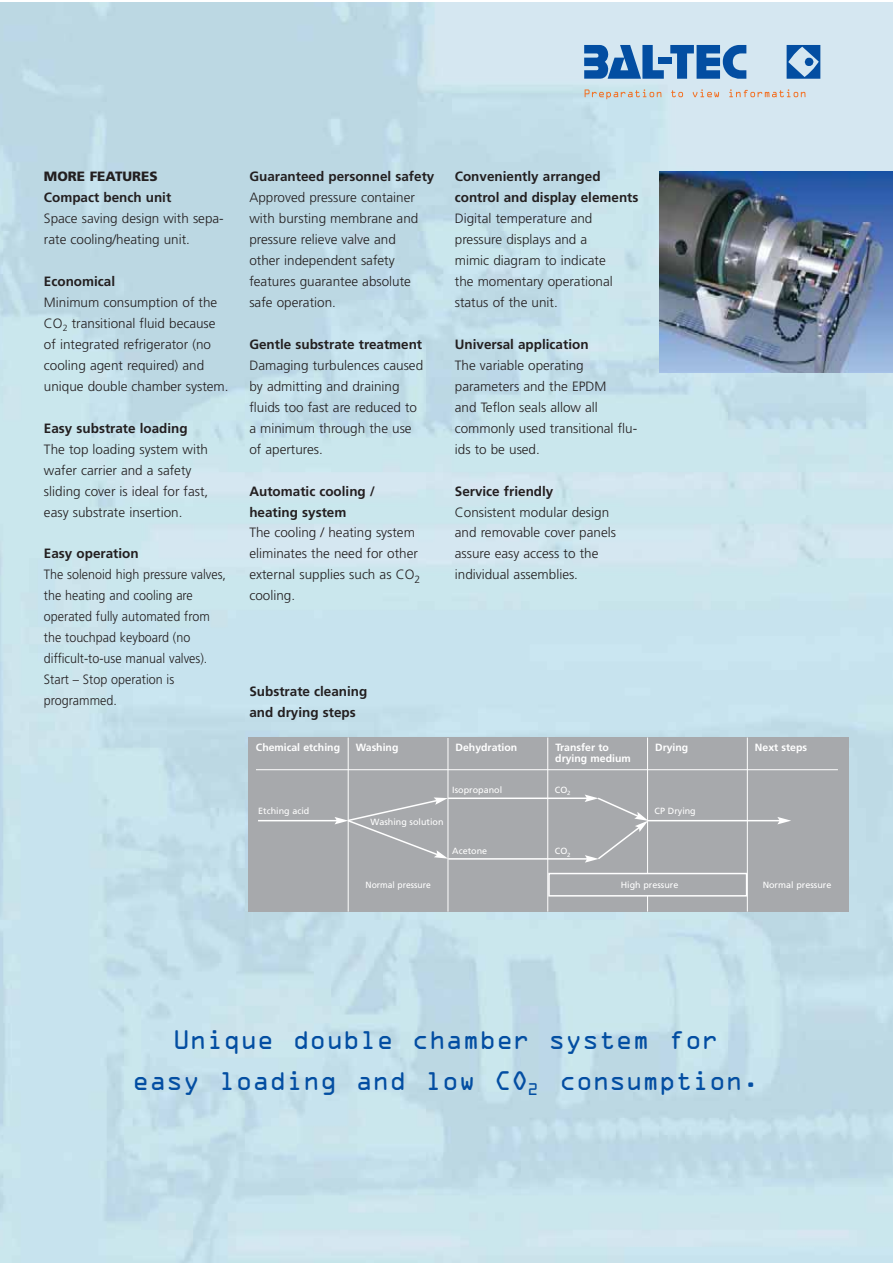
<style>
.page{position:relative;width:893px;height:1263px;background:#fff}
.page>*{position:absolute;margin:0;border:0;box-sizing:border-box;transform-origin:0 0}
.t1{font:24.15px/40.3px "OCRA";letter-spacing:-.025em;color:#034ea2;text-align:center}
.t2{font:300 13.5px/21px "Frutiger";color:#231f20}
.t3{font:700 13.5px/21px "Frutiger";color:#231f20}
.t4{font:300 13.5px/21px "Frutiger";color:#231f20;scale:.93 1}
.t5{font:900 13.5px "Frutiger";color:#231f20}
.t6{font:700 10.5px "Frutiger";color:#fff}
.t7{font:9px "Frutiger";color:#fff}
.t8{font:9px "Frutiger";color:#fff;scale:.95 1}
</style>
<div class="page">
<img style="left:0;top:2px;width:892px;height:1260px">
<div style="left:658px;top:58px;width:13px;height:6px;background:#034ea2"></div>
<svg style="left:670px;top:45px;width:76px;height:34px;background:#5287bf"></svg>
<svg style="left:786px;top:45px;width:34px;height:34px"></svg>
<div style="left:804px;top:58px;width:9px;height:8px;background:#034ea2;border-radius:50%"></div>
<svg style="left:584px;top:45px;width:79px;height:34px;background:#4b83bd"></svg>
<svg style="left:584px;top:89px;width:77px;height:10px"></svg>
<svg style="left:671px;top:90px;width:12px;height:7px"></svg>
<svg style="left:692px;top:89px;width:27px;height:8px"></svg>
<svg style="left:729px;top:89px;width:76px;height:8px"></svg>
<div style="left:248px;top:737px;width:601px;height:40px;background:#a7a9ac"></div>
<div style="left:248px;top:771px;width:601px;height:141px;background:#a7a9ac"></div>
<img style="left:659px;top:172px;width:233px;height:201px">
<hr style="left:348px;top:737px;width:1px;height:175px;background:#fff">
<hr style="left:447px;top:738px;width:1px;height:174px;background:#fff">
<hr style="left:547px;top:737px;width:1px;height:175px;background:#fff">
<hr style="left:647px;top:737px;width:1px;height:175px;background:#fff">
<hr style="left:747px;top:737px;width:1px;height:175px;background:#fff">
<hr style="left:258px;top:820px;width:79px;height:1px;background:#fff">
<hr style="left:647px;top:820px;width:133px;height:1px;background:#fff">
<svg style="left:777px;top:817px;width:14px;height:7px"></svg>
<hr style="left:448px;top:858px;width:139px;height:2px;background:#fff">
<hr style="left:448px;top:798px;width:139px;height:1px;background:#fff">
<svg style="left:334px;top:797px;width:114px;height:62px"></svg>
<div style="left:549px;top:874px;width:197px;height:22px;background:#a7a9ac"></div>
<div style="left:548px;top:873px;width:199px;height:24px;border:1px solid #fff"></div>
<svg style="left:584px;top:795px;width:63px;height:68px"></svg>
<hr style="left:256px;top:769px;width:581px;height:1px;background:#fff">
<p class="t5" style="left:44px;top:171px;width:115px">MORE FEATURES</p>
<p class="t3" style="left:44px;top:188px;width:129px">Compact bench unit</p>
<p class="t2" style="left:44px;top:209px;width:181px">Space saving design with sepa&shy;rate cooling/heating unit.</p>
<p class="t3" style="left:44px;top:272px;width:73px">Economical</p>
<p class="t2" style="left:44px;top:293px;width:186px">Minimum consumption of the<br>CO<sub>2</sub> transitional fluid because of integrated refrigerator (no cooling agent required) and unique double chamber system.</p>
<p class="t3" style="left:44px;top:419px;width:145px">Easy substrate loading</p>
<p class="t2" style="left:44px;top:439px;width:166px">The top loading system with wafer carrier and a safety sliding cover is ideal for fast, easy substrate insertion.</p>
<p class="t3" style="left:44px;top:544px;width:96px">Easy operation</p>
<p class="t4" style="left:44px;top:565px;width:197px">The solenoid high pressure valves, the heating and cooling are operated fully automated from the touchpad keyboard (no difficult-to-use manual valves).<br>Start – Stop operation is programmed.</p>
<p class="t3" style="left:249px;top:167px;width:186px">Guaranteed personnel safety</p>
<p class="t2" style="left:249px;top:188px;width:170px">Approved pressure container with bursting membrane and pressure relieve valve and other independent safety features guarantee absolute safe operation.</p>
<p class="t3" style="left:249px;top:335px;width:174px">Gentle substrate treatment</p>
<p class="t2" style="left:249px;top:356px;width:175px">Damaging turbulences caused by admitting and draining fluids too fast are reduced to a minimum through the use of apertures.</p>
<p class="t3" style="left:249px;top:481px;width:127px">Automatic cooling / heating system</p>
<p class="t2" style="left:249px;top:523px;width:172px">The cooling / heating system eliminates the need for other external supplies such as CO<sub>2 </sub>cooling.</p>
<p class="t3" style="left:455px;top:167px;width:185px">Conveniently arranged control and display elements</p>
<p class="t2" style="left:455px;top:209px;width:159px">Digital temperature and pressure displays and a mimic diagram to indicate the momentary operational status of the unit.</p>
<p class="t3" style="left:455px;top:335px;width:135px">Universal application</p>
<p class="t2" style="left:455px;top:356px;width:184px">The variable operating parameters and the EPDM<br>and Teflon seals allow all commonly used transitional flu&shy;ids to be used.</p>
<p class="t3" style="left:455px;top:481px;width:100px">Service friendly</p>
<p class="t2" style="left:455px;top:502px;width:163px">Consistent modular design and removable cover panels assure easy access to the individual assemblies.</p>
<p class="t3" style="left:249px;top:682px;width:119px">Substrate cleaning and drying steps</p>
<p class="t6" style="left:256px;top:743px;width:86px">Chemical etching</p>
<p class="t6" style="left:356px;top:743px;width:44px">Washing</p>
<p class="t6" style="left:455px;top:743px;width:63px">Dehydration</p>
<p class="t6" style="left:555px;top:743px;width:55px">Transfer to</p>
<p class="t6" style="left:655px;top:743px;width:35px">Drying</p>
<p class="t6" style="left:755px;top:743px;width:54px">Next steps</p>
<p class="t6" style="left:555px;top:754px;width:77px">drying medium</p>
<p class="t7" style="left:452px;top:786px;width:51px">Isopropanol</p>
<p class="t7" style="left:555px;top:786px;width:17px">CO<sub>2</sub></p>
<p class="t7" style="left:258px;top:807px;width:53px">Etching acid</p>
<p class="t7" style="left:654px;top:807px;width:43px">CP Drying</p>
<p class="t7" style="left:370px;top:819px;width:74px">Washing solution</p>
<p class="t7" style="left:452px;top:847px;width:36px">Acetone</p>
<p class="t7" style="left:555px;top:847px;width:17px">CO<sub>2</sub></p>
<p class="t8" style="left:365px;top:881px;width:70px">Normal pressure</p>
<p class="t7" style="left:620px;top:881px;width:59px">High pressure</p>
<p class="t7" style="left:762px;top:881px;width:70px">Normal pressure</p>
<h1 class="t1" style="left:132px;top:1022px;width:628px">Unique double chamber system for<br>easy loading and low CO<sub>2</sub> consumption.</h1>
</div>
